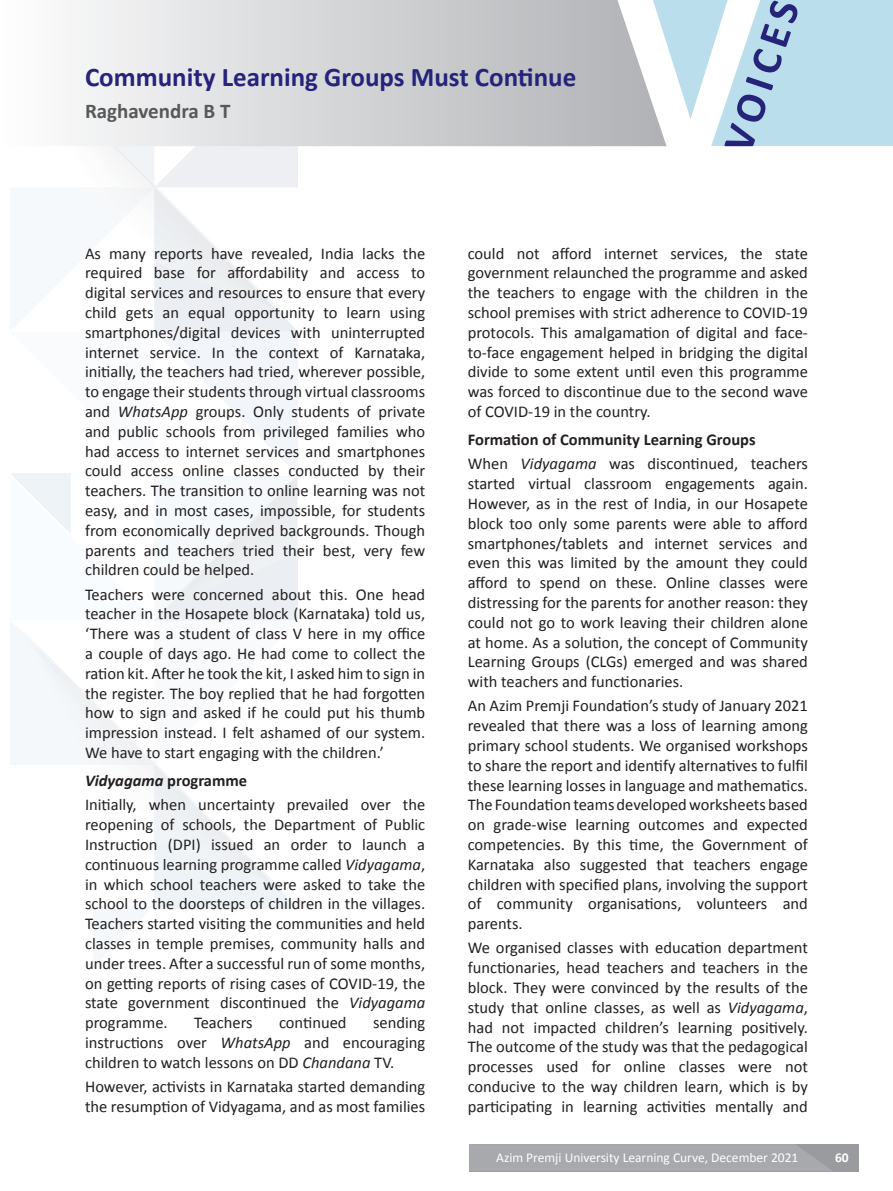
<style>
.page{position:relative;width:893px;height:1191px;background:#fff}
.page>*{position:absolute;margin:0;border:0;box-sizing:border-box;transform-origin:0 0}
.t1{font:700 27px "Calibri";color:#26237b}
.t2{font:700 21px "Calibri";color:#57585a}
.t3{font:16.5px/19.8px "Calibri";color:#231f20;text-align:justify}
.t4{font:700 16.5px/24px "Calibri";color:#231f20}
.t5{font:13.5px "Calibri";color:#fff}
.t6{font:700 13.5px "Calibri";color:#fff}
.s1{font-style:italic}
.s2{font-weight:700;font-style:italic}
.s3{font-weight:700}
.s4{font-weight:400}
.s5{font-weight:400;font-style:italic}
</style>
<div class="page">
<div style="left:0;top:0;width:893px;height:146px;background:#badeeb"></div>
<svg style="left:10px;top:146px;width:288px;height:820px"></svg>
<svg style="left:0;top:0;width:616px;height:146px"></svg>
<svg style="left:616px;top:0;width:181px;height:146px"></svg>
<div style="left:469px;top:1144px;width:390px;height:27px;background:#999b9e"></div>
<div style="left:469px;top:1144px;width:363px;height:27px;background:#a8a9ad"></div>
<h1 class="t1" style="left:85px;top:60px;width:493px">Community Learning Groups Must Continue</h1>
<p class="t2" style="left:85px;top:98px;width:147px">Raghavendra B T</p>
<p class="t3" style="left:85px;top:243px;width:342px">As many reports have revealed, India lacks the required base for affordability and access to digital services and resources to ensure that every child gets an equal opportunity to learn using smartphones/digital devices with uninterrupted internet service. In the context of Karnataka, initially, the teachers had tried, wherever possible, to engage their students through virtual classrooms and <span class="s1">WhatsApp</span> groups. Only students of private and public schools from privileged families who had access to internet services and smartphones could access online classes conducted by their teachers. The transition to online learning was not easy, and in most cases, impossible, for students from economically deprived backgrounds. Though parents and teachers tried their best, very few children could be helped.</p>
<p class="t3" style="left:85px;top:584px;width:342px">Teachers were concerned about this. One head teacher in the Hosapete block (Karnataka) told us, ‘There was a student of class V here in my office a couple of days ago. He had come to collect the ration kit. After he took the kit, I asked him to sign in the register. The boy replied that he had forgotten how to sign and asked if he could put his thumb impression instead. I felt ashamed of our system.<br>We have to start engaging with the children.’</p>
<p class="t3" style="left:85px;top:769px;width:342px;line-height:24px"><span class="s2">Vidyagama</span> <span class="s3">programme<br></span>Initially, when uncertainty prevailed over the</p>
<p class="t3" style="left:85px;top:815px;width:342px">reopening of schools, the Department of Public Instruction (DPI) issued an order to launch a continuous learning programme called <span class="s1">Vidyagama</span>, in which school teachers were asked to take the school to the doorsteps of children in the villages.<br>Teachers started visiting the communities and held classes in temple premises, community halls and under trees. After a successful run of some months, on getting reports of rising cases of COVID-19, the state government discontinued the <span class="s1">Vidyagama </span>programme.</p>
<p class="t3" style="left:194px;top:1013px;width:60px">Teachers</p>
<p class="t3" style="left:279px;top:1013px;width:69px">continued</p>
<p class="t3" style="left:85px;top:1013px;width:342px;text-indent:288px">sending instructions over <span class="s1">WhatsApp</span> and encouraging children to watch lessons on DD <span class="s1">Chandana</span> TV.</p>
<p class="t3" style="left:85px;top:1076px;width:342px">However, activists in Karnataka started demanding the resumption of Vidyagama, and as most families</p>
<p class="t3" style="left:468px;top:243px;width:342px">could not afford internet services, the state government relaunched the programme and asked the teachers to engage with the children in the school premises with strict adherence to COVID-19 protocols. This amalgamation of digital and face&shy;to-face engagement helped in bridging the digital divide to some extent until even this programme was forced to discontinue due to the second wave of COVID-19 in the country.</p>
<p class="t4" style="left:468px;top:427px;width:342px">Formation of Community Learning Groups<br><span class="s4">When</span> <span class="s5">Vidyagama</span> <span class="s4">was discontinued, teachers</span></p>
<p class="t3" style="left:468px;top:474px;width:342px">started virtual classroom engagements again.<br>However, as in the rest of India, in our Hosapete block too only some parents were able to afford smartphones/tablets and internet services and even this was limited by the amount they could afford to spend on these. Online classes were distressing for the parents for another reason: they could not go to work leaving their children alone at home. As a solution, the concept of Community Learning Groups (CLGs) emerged and was shared with teachers and functionaries.</p>
<p class="t3" style="left:468px;top:696px;width:342px">An Azim Premji Foundation’s study of January 2021 revealed that there was a loss of learning among primary school students. We organised workshops to share the report and identify alternatives to fulfil these learning losses in language and mathematics.<br>The Foundation teams developed worksheets based on grade-wise learning outcomes and expected competencies. By this time, the Government of Karnataka also suggested that teachers engage children with specified plans, involving the support of community organisations, volunteers and parents.</p>
<p class="t3" style="left:468px;top:938px;width:342px">We organised classes with education department functionaries, head teachers and teachers in the block. They were convinced by the results of the study that online classes, as well as <span class="s1">Vidyagama</span>, had not impacted children’s learning positively.<br>The outcome of the study was that the pedagogical processes used for online classes were not conducive to the way children learn, which is by participating in learning activities mentally and</p>
<p class="t5" style="left:496px;top:1148px;width:304px">Azim Premji University Learning Curve, December 2021</p>
<p class="t6" style="left:835px;top:1149px;width:15px">60</p>
</div>
